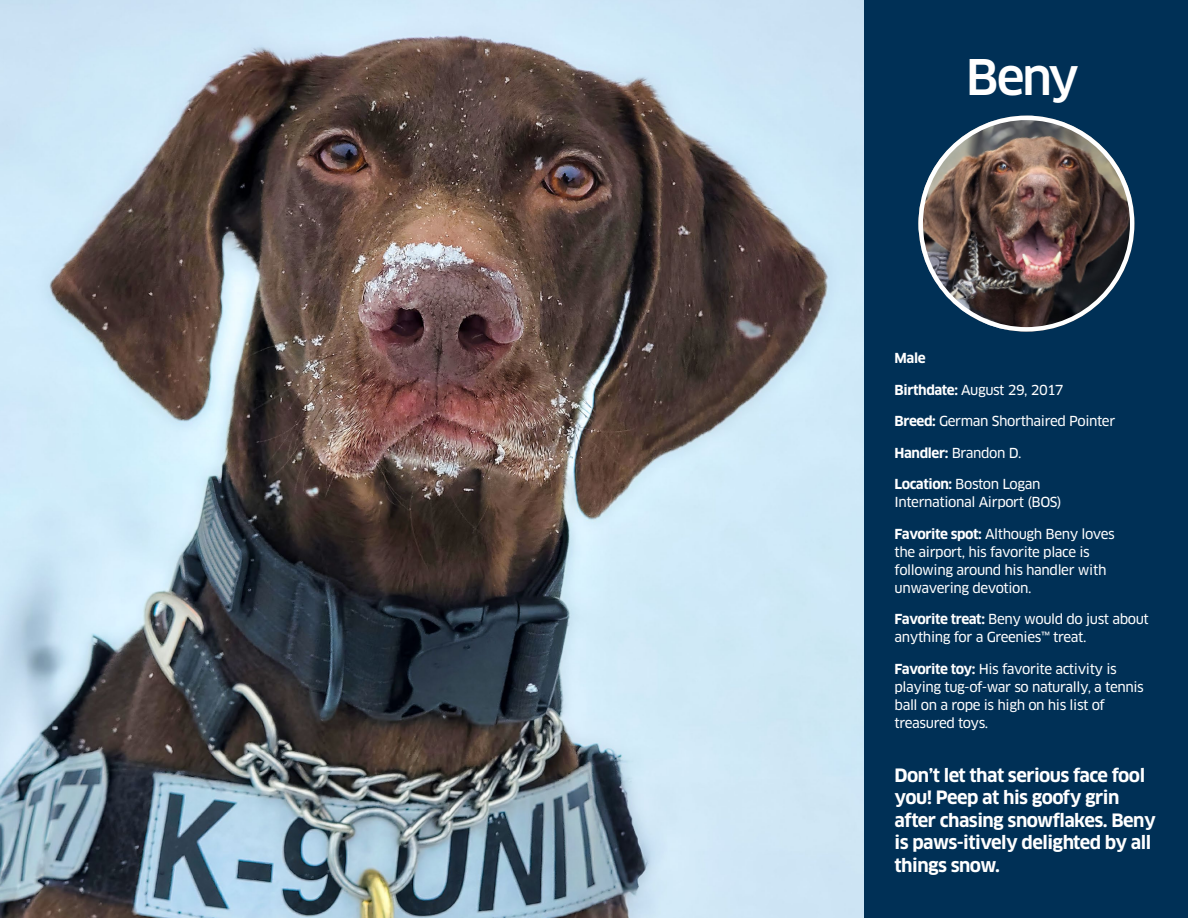
<style>
.page{position:relative;width:1188px;height:918px;background:#fff}
.page>*{position:absolute;margin:0;border:0;box-sizing:border-box;transform-origin:0 0}
.Dog_Name{font:500 48px "Clan OT";color:#fff}
.Dog_Bio_Statement{font:700 18px/22.5px "Clan OT";letter-spacing:-.03em;color:#fff}
.Dog_Bio{font:13.5px/18px "Clan OT News";letter-spacing:-.03em;color:#fff}
.Dog_Bio-2{font:700 13.5px "Clan OT";color:#fff}
.s1{font-family:"Clan OT";font-weight:700}
</style>
<div class="page">
<div style="left:864px;top:0;width:324px;height:918px;background:#003056"></div>
<img style="left:0;top:0;width:864px;height:918px">
<img style="left:918px;top:116px;width:216px;height:216px;border-radius:108px">
<h2 class="Dog_Name" style="left:966px;top:49px;width:115px">Beny</h2>
<p class="Dog_Bio-2" style="left:895px;top:350px;width:33px">Male</p>
<p class="Dog_Bio" style="left:895px;top:381px;width:171px"><span class="s1">Birthdate:</span> August 29, 2017</p>
<p class="Dog_Bio" style="left:895px;top:412px;width:222px"><span class="s1">Breed:</span> German Shorthaired Pointer</p>
<p class="Dog_Bio" style="left:895px;top:444px;width:128px"><span class="s1">Handler:</span> Brandon D.</p>
<p class="Dog_Bio" style="left:895px;top:475px;width:169px"><span class="s1">Location:</span> Boston Logan<br>International Airport (BOS)</p>
<p class="Dog_Bio" style="left:895px;top:525px;width:222px"><span class="s1">Favorite spot:</span> Although Beny loves the airport, his favorite place is following around his handler with unwavering devotion.</p>
<p class="Dog_Bio" style="left:895px;top:610px;width:256px"><span class="s1">Favorite treat:</span> Beny would do just about anything for a Greenies™ treat.</p>
<p class="Dog_Bio" style="left:895px;top:660px;width:251px"><span class="s1">Favorite toy:</span> His favorite activity is playing tug-of-war so naturally, a tennis ball on a rope is high on his list of treasured toys.</p>
<p class="Dog_Bio_Statement" style="left:895px;top:764px;width:263px">Don’t let that serious face fool you! Peep at his goofy grin after chasing snowflakes. Beny is paws-itively delighted by all things snow.</p>
</div>
